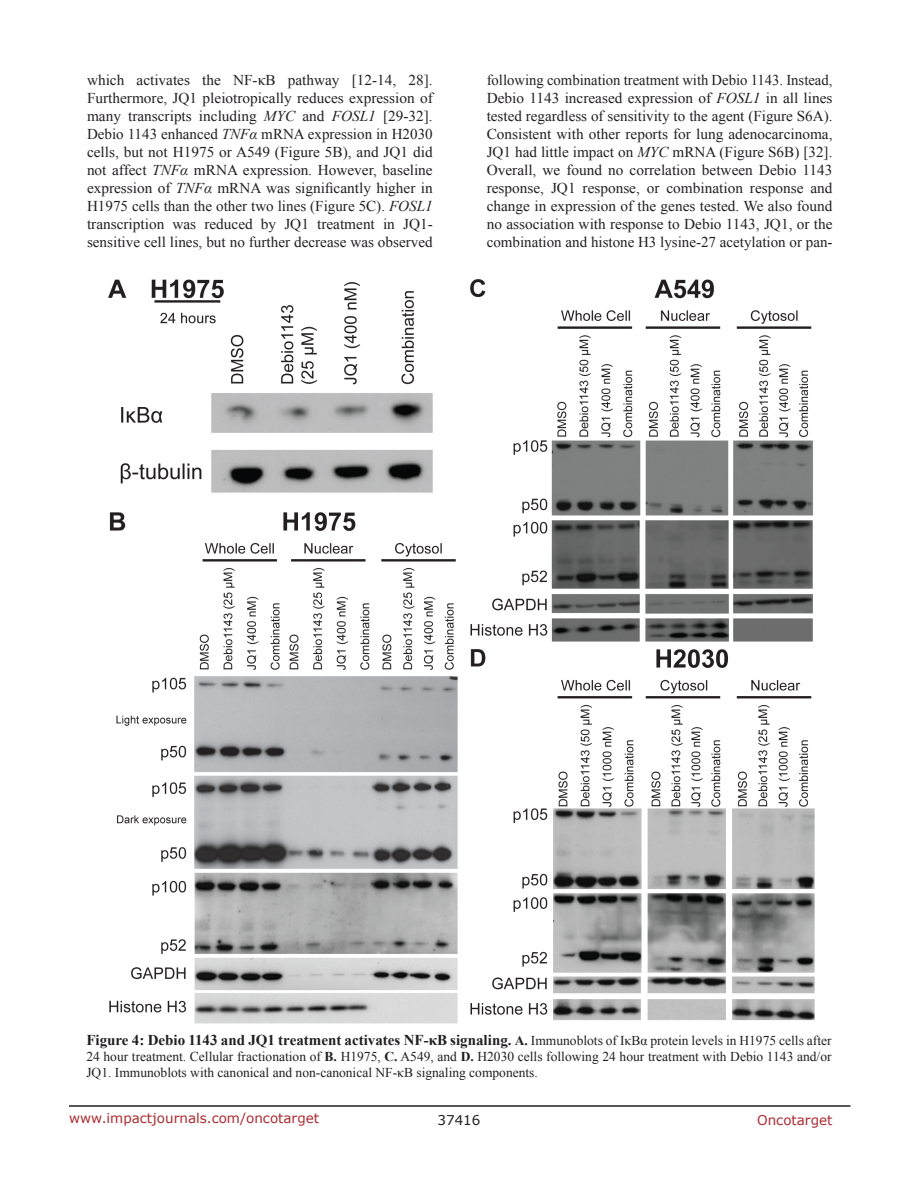
<style>
.page{position:relative;width:918px;height:1188px;background:#fff}
.page>*{position:absolute;margin:0;border:0;box-sizing:border-box;transform-origin:0 0}
.BodyText{font:15px/18px "Times New Roman";color:#221f22;text-align:justify}
.FigureText{font:700 15px "Times New Roman";color:#221f22}
.FigureText-2{font:13.5px/16.2px "Times New Roman";color:#221f22}
.t1{font:13.5px "Verdana";color:#ac2b31}
.t2{font:13.5px "Verdana";color:#221f22}
.s1{font-style:italic}
.s2{font-size:13.5px}
.s3{font-weight:400;font-size:13.5px}
.s4{font-weight:700}
</style>
<div class="page">
<hr style="left:69px;top:1105px;width:781px;height:2px;background:#231f20">
<img style="left:108px;top:279px;width:707px;height:745px">
<p class="BodyText" style="left:87px;top:71px;width:347px">which activates the NF-κB pathway [12-14, 28].<br>Furthermore, JQ1 pleiotropically reduces expression of many transcripts including <span class="s1">MYC</span> and <span class="s1">FOSL1</span> [29-32].<br>Debio 1143 enhanced <span class="s1">TNFα</span> mRNA expression in H2030 cells, but not H1975 or A549 (Figure 5B), and JQ1 did not affect <span class="s1">TNFα</span> mRNA expression. However, baseline expression of <span class="s1">TNFα</span> mRNA was significantly higher in H1975 cells than the other two lines (Figure 5C). <span class="s1">FOSL1 </span>transcription was reduced by JQ1 treatment in JQ1- sensitive cell lines, but no further decrease was observed</p>
<p class="BodyText" style="left:487px;top:71px;width:347px">following combination treatment with Debio 1143. Instead, Debio 1143 increased expression of <span class="s1">FOSL1</span> in all lines tested regardless of sensitivity to the agent (Figure S6A).<br>Consistent with other reports for lung adenocarcinoma, JQ1 had little impact on <span class="s1">MYC</span> mRNA (Figure S6B) [32].<br>Overall, we found no correlation between Debio 1143 response, JQ1 response, or combination response and change in expression of the genes tested. We also found no association with response to Debio 1143, JQ1, or the combination and histone H3 lysine-27 acetylation or pan-</p>
<p class="FigureText" style="left:86px;top:1029px;width:747px">Figure 4: Debio 1143 and JQ1 treatment activates NF-κB signaling. <span class="s2">A.</span> <span class="s3">Immunoblots of IκBα protein levels in H1975 cells after</span></p>
<p class="FigureText-2" style="left:86px;top:1048px;width:747px">24 hour treatment. Cellular fractionation of <span class="s4">B.</span> H1975, <span class="s4">C.</span> A549, and <span class="s4">D.</span> H2030 cells following 24 hour treatment with Debio 1143 and/or<br>JQ1. Immunoblots with canonical and non-canonical NF-κB signaling components.</p>
<p class="t1" style="left:69px;top:1109px;width:252px">www.impactjournals.com/oncotarget</p>
<p class="t2" style="left:438px;top:1111px;width:44px">37416</p>
<p class="t1" style="left:757px;top:1111px;width:77px">Oncotarget</p>
</div>
